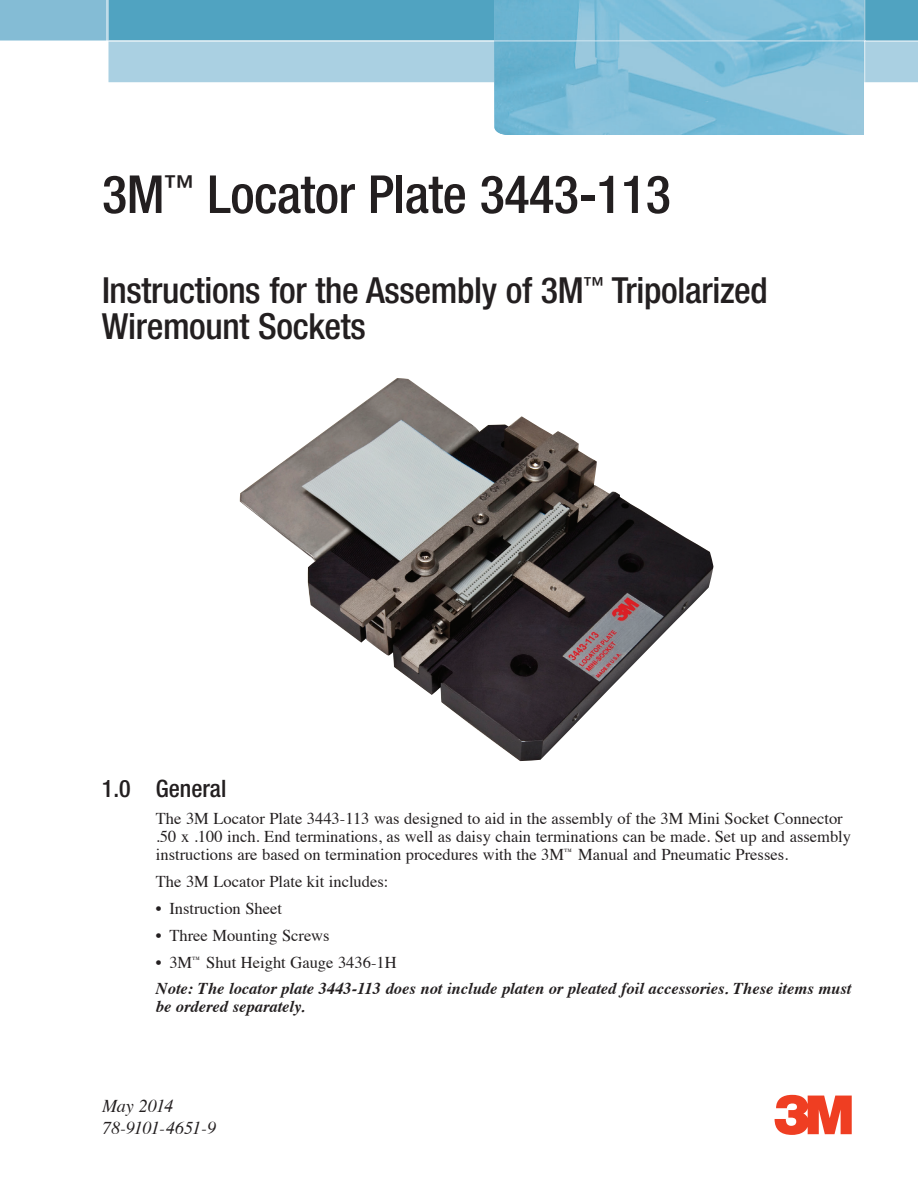
<style>
.page{position:relative;width:918px;height:1188px;background:#fff}
.page>*{position:absolute;margin:0;border:0;box-sizing:border-box;transform-origin:0 0}
.t1{font:54px "Logo 3 Mv 3 tt";color:#ef3e22}
.t2{font:500 condensed 52.5px "Helvetica Neue LT Std";letter-spacing:-.01em;color:#231f20}
.t3{font:500 condensed 36px/36px "Helvetica Neue LT Std";letter-spacing:-.01em;color:#231f20}
.t4{font:500 condensed 24px "Helvetica Neue LT Std";color:#231f20}
.t5{font:italic 18px/21.6px "Times";letter-spacing:-.01em;color:#231f20}
.t6{font:16.5px/18px "Times";color:#231f20}
.t7{font:italic 700 16.5px/26.2px "Times";color:#231f20}
.s1{font-weight:400;font-style:normal}
</style>
<div class="page">
<svg style="left:0;top:0;width:918px;height:135px"></svg>
<img style="left:240px;top:378px;width:474px;height:383px">
<h2 class="t2" style="left:102px;top:163px;width:570px">3M<sup>™</sup> Locator Plate 3443-113</h2>
<h3 class="t3" style="left:102px;top:272px;width:667px">Instructions for the Assembly of 3M<sup>™</sup> Tripolarized<br>Wiremount Sockets</h3>
<h3 class="t4" style="left:102px;top:774px;width:126px">1.0 General</h3>
<p class="t6" style="left:156px;top:808px;width:697px">The 3M Locator Plate 3443-113 was designed to aid in the assembly of the 3M Mini Socket Connector .50 x .100 inch. End terminations, as well as daisy chain terminations can be made. Set up and assembly instructions are based on termination procedures with the 3M<sup>™</sup> Manual and Pneumatic Presses.</p>
<p class="t6" style="left:156px;top:871px;width:234px">The 3M Locator Plate kit includes:</p>
<p class="t6" style="left:156px;top:898px;width:128px">• Instruction Sheet</p>
<p class="t6" style="left:156px;top:925px;width:175px">• Three Mounting Screws</p>
<p class="t7" style="left:156px;top:948px;width:697px"><span class="s1">• 3M</span><sup>™</sup> <span class="s1">Shut Height Gauge 3436-1H<br></span>Note: The locator plate 3443-113 does not include platen or pleated foil accessories. These items must</p>
<p class="t7" style="left:156px;top:991px;width:151px">be ordered separately.</p>
<p class="t5" style="left:102px;top:1094px;width:116px">May 2014<br>78-9101-4651-9</p>
<h1 class="t1" style="left:774px;top:1084px;width:80px">3</h1>
</div>
